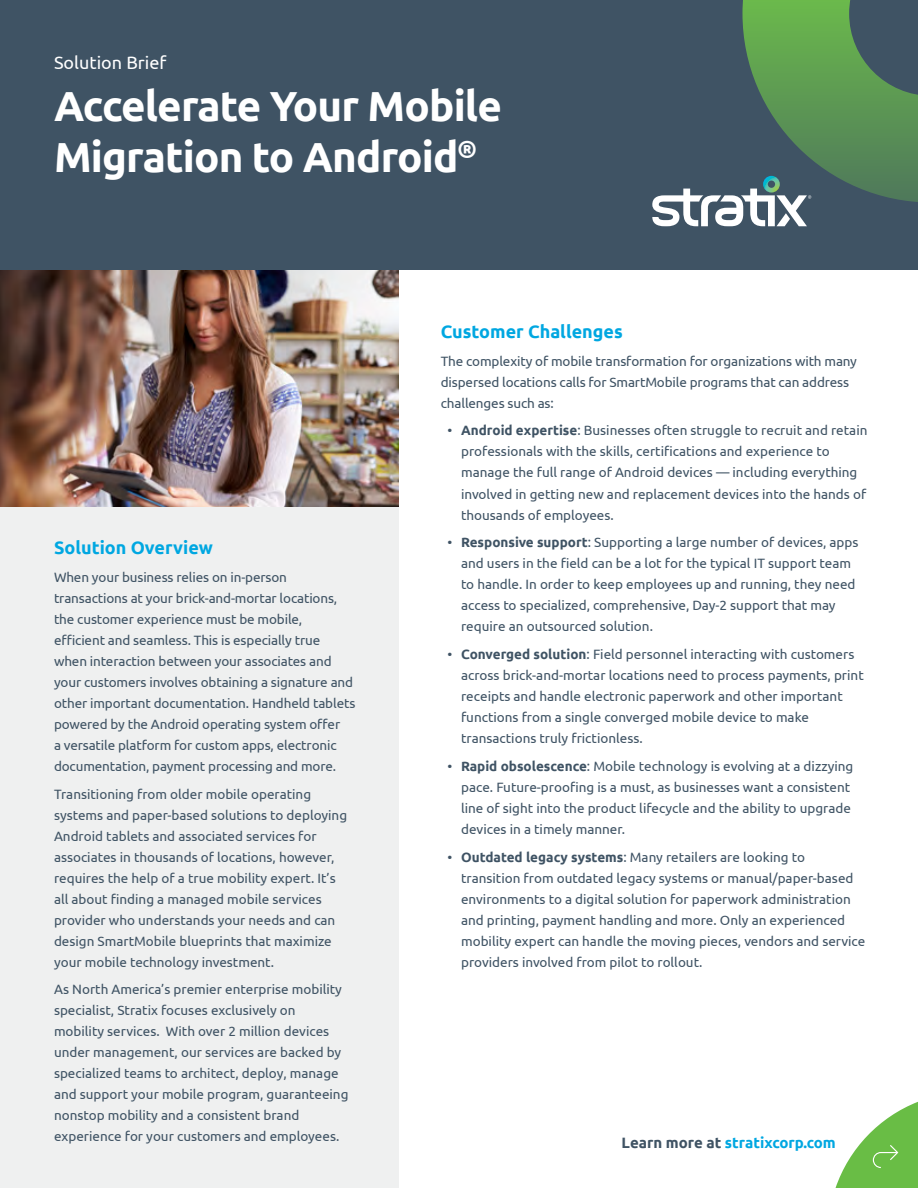
<style>
.page{position:relative;width:918px;height:1188px;background:#fff}
.page>*{position:absolute;margin:0;border:0;box-sizing:border-box;transform-origin:0 0}
.t1{font:700 42px/51.6px "Ubuntu";letter-spacing:-.02em;color:#fff}
.t2{font:700 18px "Ubuntu";color:#00a7e1}
.t3{font:18px "Ubuntu";color:#fff}
.t4{font:700 15px "Ubuntu";color:#00a7e1}
.t5{font:13.5px/21px "Ubuntu";color:#3f5364}
.s1{font-weight:700}
.s2{color:#3f5364}
</style>
<div class="page">
<div style="left:0;top:270px;width:398px;height:918px;background:#eff0f0"></div>
<div style="left:0;top:0;width:918px;height:270px;background:#3f5364"></div>
<svg style="left:836px;top:1102px;width:82px;height:86px"></svg>
<img style="left:0;top:270px;width:398px;height:236px">
<svg style="left:652px;top:0;width:266px;height:226px"></svg>
<h2 class="t3" style="left:54px;top:52px;width:114px">Solution Brief</h2>
<h1 class="t1" style="left:54px;top:79px;width:449px">Accelerate Your Mobile<br>Migration to Android<sup>®</sup></h1>
<h2 class="t2" style="left:54px;top:537px;width:160px">Solution Overview</h2>
<p class="t5" style="left:54px;top:566px;width:303px">When your business relies on in-person transactions at your brick-and-mortar locations, the customer experience must be mobile, efficient and seamless. This is especially true when interaction between your associates and your customers involves obtaining a signature and other important documentation. Handheld tablets powered by the Android operating system offer<br>a versatile platform for custom apps, electronic documentation, payment processing and more.</p>
<p class="t5" style="left:54px;top:783px;width:295px">Transitioning from older mobile operating systems and paper-based solutions to deploying Android tablets and associated services for associates in thousands of locations, however, requires the help of a true mobility expert. It’s all about finding a managed mobile services provider who understands your needs and can design SmartMobile blueprints that maximize your mobile technology investment.</p>
<p class="t5" style="left:54px;top:979px;width:296px">As North America’s premier enterprise mobility specialist, Stratix focuses exclusively on mobility services. With over 2 million devices under management, our services are backed by specialized teams to architect, deploy, manage and support your mobile program, guaranteeing nonstop mobility and a consistent brand experience for your customers and employees.</p>
<h2 class="t2" style="left:441px;top:321px;width:183px">Customer Challenges</h2>
<p class="t5" style="left:441px;top:350px;width:418px">The complexity of mobile transformation for organizations with many dispersed locations calls for SmartMobile programs that can address challenges such as:</p>
<p class="t5" style="left:461px;top:420px;width:408px;text-indent:-14px">• <span class="s1">Android expertise</span>: Businesses often struggle to recruit and retain professionals with the skills, certifications and experience to manage the full range of Android devices — including everything involved in getting new and replacement devices into the hands of thousands of employees.</p>
<p class="t5" style="left:461px;top:532px;width:399px;text-indent:-14px">• <span class="s1">Responsive support</span>: Supporting a large number of devices, apps and users in the field can be a lot for the typical IT support team to handle. In order to keep employees up and running, they need access to specialized, comprehensive, Day-2 support that may require an outsourced solution.</p>
<p class="t5" style="left:461px;top:643px;width:404px;text-indent:-14px">• <span class="s1">Converged solution</span>: Field personnel interacting with customers across brick-and-mortar locations need to process payments, print receipts and handle electronic paperwork and other important functions from a single converged mobile device to make transactions truly frictionless.</p>
<p class="t5" style="left:461px;top:755px;width:394px;text-indent:-14px">• <span class="s1">Rapid obsolescence</span>: Mobile technology is evolving at a dizzying pace. Future-proofing is a must, as businesses want a consistent line of sight into the product lifecycle and the ability to upgrade devices in a timely manner.</p>
<p class="t5" style="left:461px;top:846px;width:406px;text-indent:-14px">• <span class="s1">Outdated legacy systems</span>: Many retailers are looking to transition from outdated legacy systems or manual/paper-based environments to a digital solution for paperwork administration and printing, payment handling and more. Only an experienced mobility expert can handle the moving pieces, vendors and service providers involved from pilot to rollout.</p>
<p class="t4" style="left:622px;top:1134px;width:216px"><span class="s2">Learn more at</span> stratixcorp.com</p>
</div>
